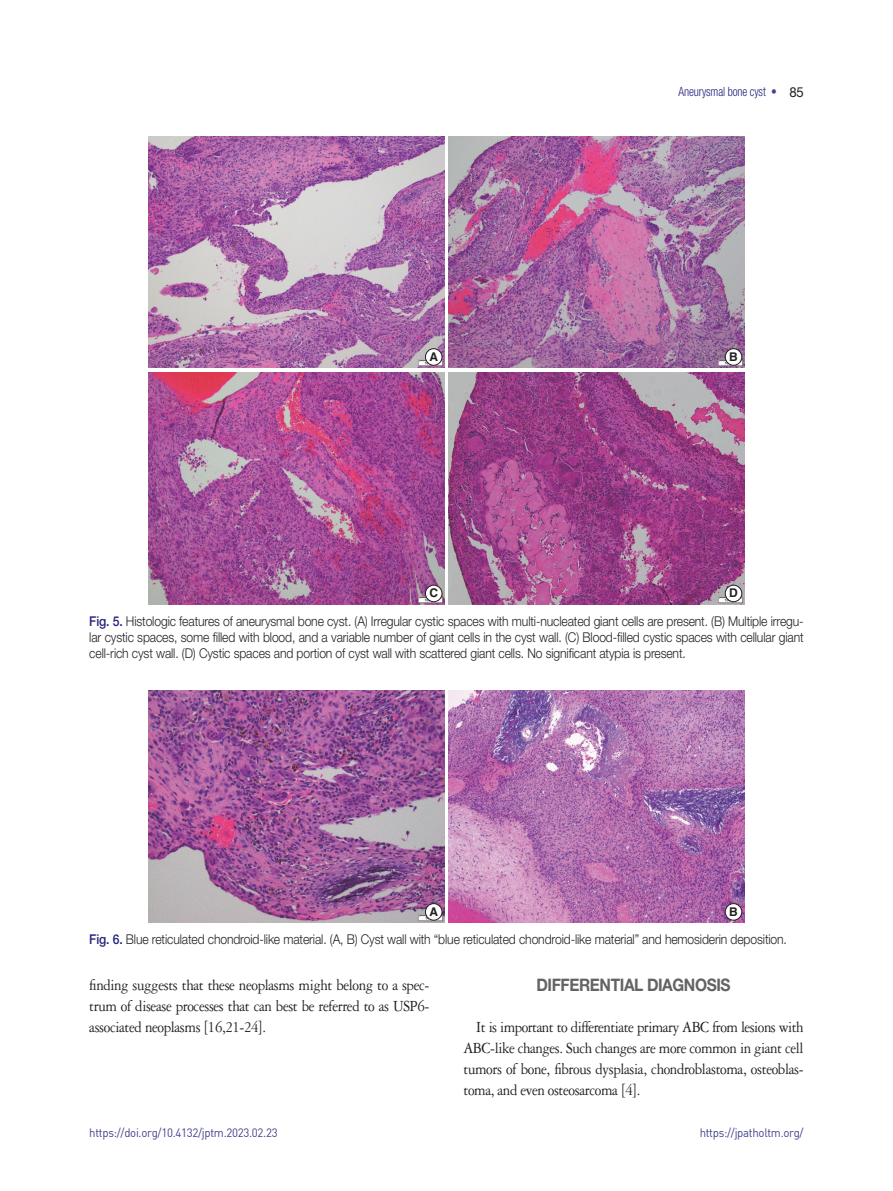
<style>
.page{position:relative;width:893px;height:1191px;background:#fff}
.page>*{position:absolute;margin:0;border:0;box-sizing:border-box;transform-origin:0 0}
.t1{font:700 17.25px "Helvetica Neue LT Std";letter-spacing:-.025em;color:#636366;scale:.9 1}
.t2{font:16.5px/21px "Garamond 3 LT Std";letter-spacing:-.025em;color:#231f20;text-align:justify;scale:.9 1}
.t3{font:300 13.5px/16.2px "Helvetica Neue LT Std";letter-spacing:-.01em;color:#231f20;text-align:justify;scale:.9 1}
.t4{font:300 condensed 12.75px "Helvetica Neue LT Std";letter-spacing:-.01em;color:#26237b;scale:.9 1}
.t5{font:12px "Dinreg";letter-spacing:-.025em;color:#45428b;scale:.95 1}
.t6{font:700 12px "Helvetica LT Std";color:#231f20}
.s1{color:#45428b}
.s2{font-weight:400;font-stretch:normal;font-size:13.8px;color:#231f20}
.s3{font-weight:500;color:#26237b}
.s4{font-family:"Adobe Garamond Pro"}
</style>
<div class="page">
<img style="left:149px;top:136px;width:295px;height:232px">
<img style="left:149px;top:372px;width:295px;height:232px">
<img style="left:449px;top:136px;width:295px;height:232px">
<img style="left:449px;top:372px;width:295px;height:232px">
<div style="left:425px;top:349px;width:17px;height:16px;background:#fff;border-radius:50%"></div>
<div style="left:425px;top:348px;width:17px;height:17px;border:1px solid #231f20;border-radius:50%"></div>
<div style="left:425px;top:585px;width:17px;height:17px;background:#fff;border-radius:50%"></div>
<div style="left:425px;top:585px;width:17px;height:17px;border:1px solid #231f20;border-radius:50%"></div>
<div style="left:725px;top:349px;width:17px;height:16px;background:#fff;border-radius:50%"></div>
<div style="left:725px;top:348px;width:17px;height:17px;border:1px solid #231f20;border-radius:50%"></div>
<div style="left:725px;top:585px;width:17px;height:17px;background:#fff;border-radius:50%"></div>
<div style="left:725px;top:585px;width:17px;height:17px;border:1px solid #231f20;border-radius:50%"></div>
<img style="left:149px;top:690px;width:295px;height:232px">
<img style="left:449px;top:690px;width:295px;height:232px">
<div style="left:425px;top:903px;width:17px;height:17px;background:#fff;border-radius:50%"></div>
<div style="left:425px;top:903px;width:17px;height:17px;border:1px solid #231f20;border-radius:50%"></div>
<div style="left:725px;top:903px;width:17px;height:17px;background:#fff;border-radius:50%"></div>
<div style="left:725px;top:903px;width:17px;height:17px;border:1px solid #231f20;border-radius:50%"></div>
<p class="t6" style="left:429px;top:349px;width:10px">A</p>
<p class="t4" style="left:678px;top:84px;width:141px">Aneurysmal bone cyst <span class="s1">•</span> <span class="s2">85</span></p>
<p class="t6" style="left:729px;top:349px;width:10px">B</p>
<p class="t6" style="left:429px;top:586px;width:10px">C</p>
<p class="t6" style="left:729px;top:586px;width:10px">D</p>
<p class="t3" style="left:89px;top:612px;width:795px"><span class="s3">Fig. 5.</span> Histologic features of aneurysmal bone cyst. (A) Irregular cystic spaces with multi-nucleated giant cells are present. (B) Multiple irregu&shy;lar cystic spaces, some filled with blood, and a variable number of giant cells in the cyst wall. (C) Blood-filled cystic spaces with cellular giant cell-rich cyst wall. (D) Cystic spaces and portion of cyst wall with scattered giant cells. No significant atypia is present.</p>
<p class="t6" style="left:429px;top:904px;width:10px">A</p>
<p class="t6" style="left:729px;top:904px;width:10px">B</p>
<p class="t3" style="left:89px;top:931px;width:777px"><span class="s3">Fig. 6.</span> Blue reticulated chondroid-like material. (A, B) Cyst wall with “blue reticulated chondroid-like material” and hemosiderin deposition.</p>
<p class="t2" style="left:89px;top:975px;width:380px">finding suggests that these neoplasms might belong to a spec&shy;trum of disease processes that can best be referred to as USP6- associated neoplasms <span class="s4">[</span>16,21-24<span class="s4">]</span>.</p>
<p class="t1" style="left:536px;top:974px;width:217px">DIFFERENTIAL DIAGNOSIS</p>
<p class="t2" style="left:463px;top:1017px;width:379px;text-indent:13px">It is important to differentiate primary ABC from lesions with ABC-like changes. Such changes are more common in giant cell tumors of bone, fibrous dysplasia, chondroblastoma, osteoblas&shy;toma, and even osteosarcoma <span class="s4">[</span>4<span class="s4">]</span>.</p>
<p class="t5" style="left:89px;top:1125px;width:200px">https://doi.org/10.4132/jptm.2023.02.23</p>
<p class="t5" style="left:700px;top:1125px;width:111px">https://jpatholtm.org/</p>
</div>
